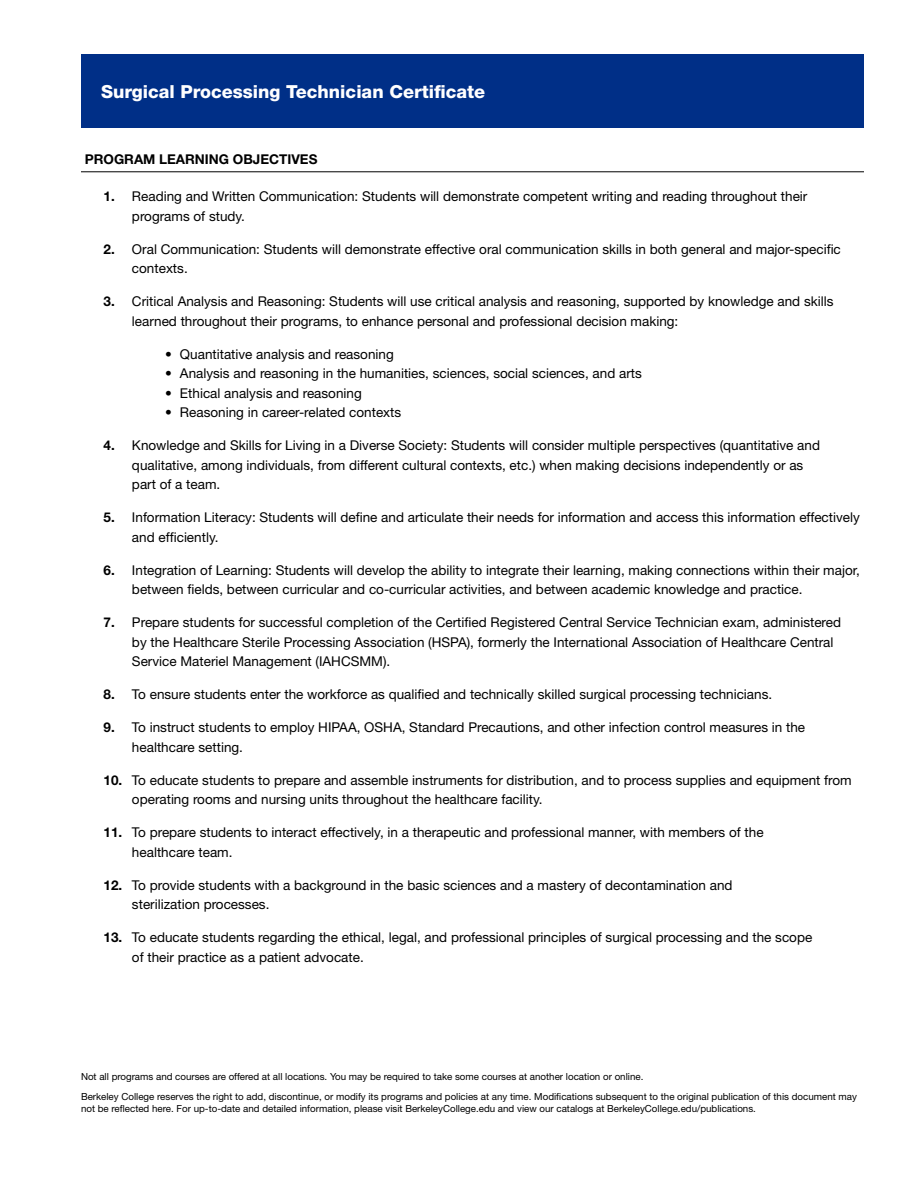
<style>
.page{position:relative;width:918px;height:1188px;background:#fff}
.page>*{position:absolute;margin:0;border:0;box-sizing:border-box;transform-origin:0 0}
.degree{font:800 18px "Helvetica Neue";color:#fff}
.Numbered_List{font:13.5px/19.5px "Helvetica Neue";color:#000}
.secondary_bullets{font:13.5px "Helvetica Neue";color:#000}
.sample_program{font:700 13.5px "Helvetica Neue";color:#000}
.course{font:9.75px/12.8px "Helvetica Neue";color:#000}
.s1{font-weight:700}
</style>
<div class="page">
<div style="left:81px;top:54px;width:783px;height:73px;background:#002f87"></div>
<hr style="left:81px;top:171px;width:783px;height:1px;background:#000">
<p class="degree" style="left:101px;top:80px;width:385px">Surgical Processing Technician Certificate</p>
<p class="sample_program" style="left:85px;top:151px;width:234px">PROGRAM LEARNING OBJECTIVES</p>
<p class="Numbered_List" style="left:132px;top:187px;width:677px;text-indent:-28px"><span class="s1">1.</span> Reading and Written Communication: Students will demonstrate competent writing and reading throughout their programs of study.</p>
<p class="Numbered_List" style="left:132px;top:239px;width:710px;text-indent:-28px"><span class="s1">2.</span> Oral Communication: Students will demonstrate effective oral communication skills in both general and major-specific contexts.</p>
<p class="Numbered_List" style="left:132px;top:292px;width:703px;text-indent:-28px"><span class="s1">3.</span> Critical Analysis and Reasoning: Students will use critical analysis and reasoning, supported by knowledge and skills learned throughout their programs, to enhance personal and professional decision making:</p>
<p class="secondary_bullets" style="left:165px;top:346px;width:230px">• Quantitative analysis and reasoning</p>
<p class="secondary_bullets" style="left:165px;top:366px;width:478px">• Analysis and reasoning in the humanities, sciences, social sciences, and arts</p>
<p class="secondary_bullets" style="left:165px;top:385px;width:198px">• Ethical analysis and reasoning</p>
<p class="secondary_bullets" style="left:165px;top:405px;width:238px">• Reasoning in career-related contexts</p>
<p class="Numbered_List" style="left:132px;top:436px;width:690px;text-indent:-28px"><span class="s1">4.</span> Knowledge and Skills for Living in a Diverse Society: Students will consider multiple perspectives (quantitative and qualitative, among individuals, from different cultural contexts, etc.) when making decisions independently or as part of a team.</p>
<p class="Numbered_List" style="left:132px;top:508px;width:729px;text-indent:-28px"><span class="s1">5.</span> Information Literacy: Students will define and articulate their needs for information and access this information effectively and efficiently.</p>
<p class="Numbered_List" style="left:132px;top:560px;width:729px;text-indent:-28px"><span class="s1">6.</span> Integration of Learning: Students will develop the ability to integrate their learning, making connections within their major, between fields, between curricular and co-curricular activities, and between academic knowledge and practice.</p>
<p class="Numbered_List" style="left:132px;top:613px;width:711px;text-indent:-28px"><span class="s1">7.</span> Prepare students for successful completion of the Certified Registered Central Service Technician exam, administered by the Healthcare Sterile Processing Association (HSPA), formerly the International Association of Healthcare Central<br>Service Materiel Management (IAHCSMM).</p>
<p class="Numbered_List" style="left:104px;top:685px;width:670px"><span class="s1">8.</span> To ensure students enter the workforce as qualified and technically skilled surgical processing technicians.</p>
<p class="Numbered_List" style="left:132px;top:718px;width:675px;text-indent:-28px"><span class="s1">9.</span> To instruct students to employ HIPAA, OSHA, Standard Precautions, and other infection control measures in the healthcare setting.</p>
<p class="Numbered_List" style="left:132px;top:770px;width:721px;text-indent:-28px"><span class="s1">10.</span> To educate students to prepare and assemble instruments for distribution, and to process supplies and equipment from operating rooms and nursing units throughout the healthcare facility.</p>
<p class="Numbered_List" style="left:132px;top:823px;width:633px;text-indent:-28px"><span class="s1">11.</span> To prepare students to interact effectively, in a therapeutic and professional manner, with members of the healthcare team.</p>
<p class="Numbered_List" style="left:132px;top:875px;width:602px;text-indent:-28px"><span class="s1">12.</span> To provide students with a background in the basic sciences and a mastery of decontamination and sterilization processes.</p>
<p class="Numbered_List" style="left:132px;top:928px;width:682px;text-indent:-28px"><span class="s1">13.</span> To educate students regarding the ethical, legal, and professional principles of surgical processing and the scope of their practice as a patient advocate.</p>
<p class="course" style="left:81px;top:1070px;width:564px">Not all programs and courses are offered at all locations. You may be required to take some courses at another location or online.</p>
<p class="course" style="left:81px;top:1090px;width:778px">Berkeley College reserves the right to add, discontinue, or modify its programs and policies at any time. Modifications subsequent to the original publication of this document may not be reflected here. For up-to-date and detailed information, please visit BerkeleyCollege.edu and view our catalogs at BerkeleyCollege.edu/publications.</p>
</div>
